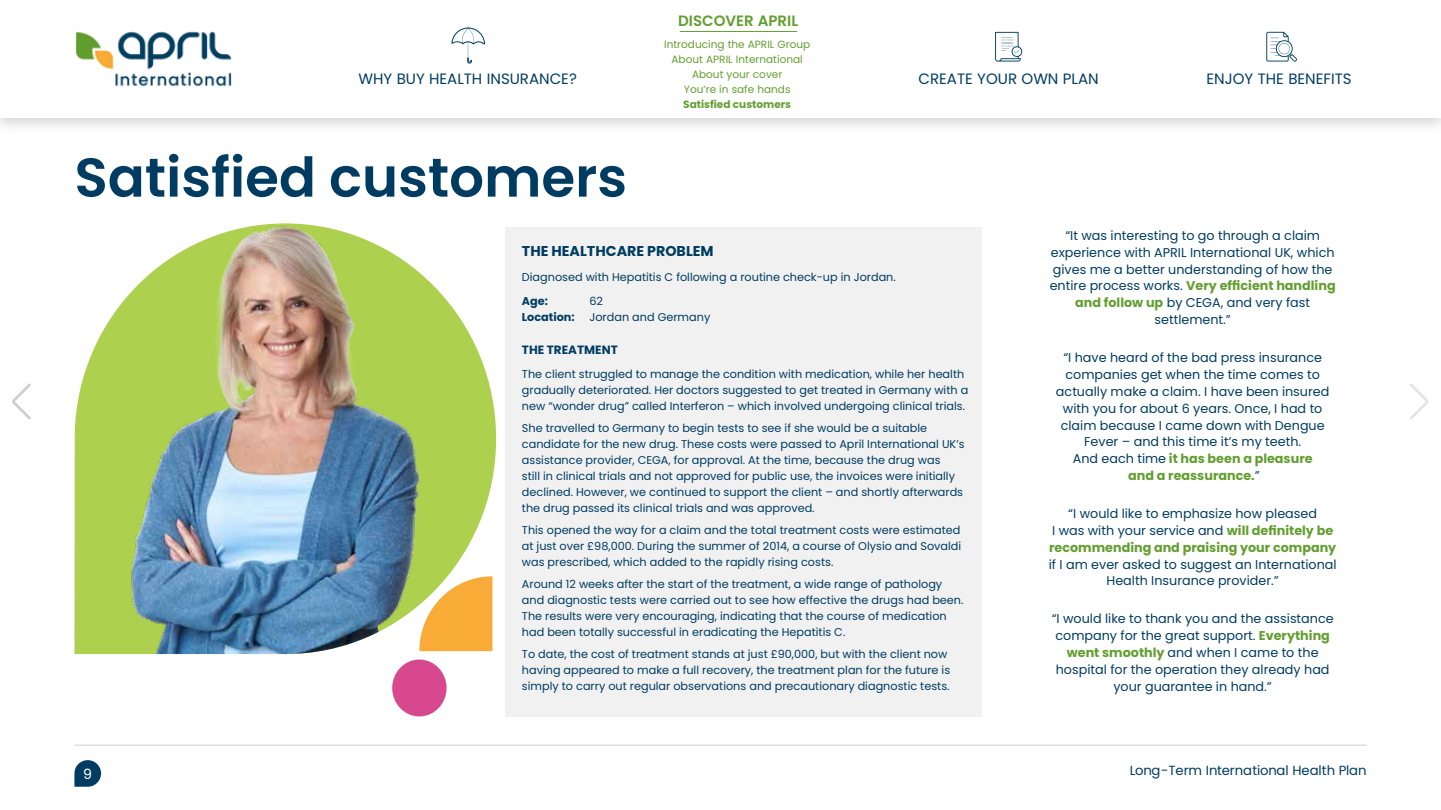
<style>
.page{position:relative;width:1441px;height:810px;background:#fff}
.page>*{position:absolute;margin:0;border:0;box-sizing:border-box;transform-origin:0 0}
.April_Heading__Ubunt{font:600 54.6px "Poppins";color:#003c61}
.Ubuntu_11pt_green{font:15px "Poppins";color:#003c61}
.Ubuntu_11pt_green-2{font:600 15px "Poppins";color:#639e30}
.t1{font:700 14.25px "Poppins";color:#003c61}
.t2{font:14.1px "Poppins";color:#fff}
.t3{font:13.2px "Poppins";color:#003c61}
.t4{font:12.75px/16.8px "Poppins";color:#003c61;text-align:center}
.t5{font:700 12px "Poppins";color:#003c61}
.t6{font:11.25px/15.9px "Poppins";color:#003c61}
.t7{font:700 11.25px "Poppins";color:#003c61}
.Arial_8_5pt_grey_reg{font:10.5px "Poppins";color:#639e30}
.Arial_8_5pt_grey_reg-2{font:700 10.5px "Poppins";color:#639e30}
.s1{font-weight:700;color:#639e30}
</style>
<div class="page">
<div style="left:0;top:0;width:1440px;height:136px;background:#000;opacity:.2"></div>
<div style="left:0;top:0;width:1440px;height:118px;background:#fff"></div>
<svg style="left:451px;top:26px;width:34px;height:38px"></svg>
<svg style="left:995px;top:32px;width:27px;height:30px"></svg>
<svg style="left:1266px;top:32px;width:30px;height:30px"></svg>
<svg style="left:74px;top:760px;width:27px;height:27px"></svg>
<svg style="left:1410px;top:383px;width:18px;height:37px"></svg>
<div style="left:392px;top:660px;width:54px;height:56px;background:#d7488f;border-radius:50%"></div>
<img style="left:74px;top:223px;width:422px;height:431px">
<div style="left:505px;top:227px;width:476px;height:489px;background:#f1f1f1"></div>
<hr style="left:74px;top:745px;width:1292px;height:1px;background:#ccc">
<hr style="left:679px;top:31px;width:118px;height:1px;background:#639e30">
<img style="left:75px;top:31px;width:157px;height:56px">
<svg style="left:12px;top:383px;width:19px;height:37px"></svg>
<p class="Ubuntu_11pt_green-2" style="left:678px;top:12px;width:122px">DISCOVER APRIL</p>
<p class="Arial_8_5pt_grey_reg" style="left:664px;top:38px;width:147px">Introducing the APRIL Group</p>
<p class="Arial_8_5pt_grey_reg" style="left:671px;top:53px;width:133px">About APRIL International</p>
<p class="Arial_8_5pt_grey_reg" style="left:692px;top:68px;width:92px">About your cover</p>
<p class="Arial_8_5pt_grey_reg" style="left:684px;top:83px;width:108px">You’re in safe hands</p>
<p class="Arial_8_5pt_grey_reg-2" style="left:683px;top:98px;width:109px">Satisfied customers</p>
<p class="Ubuntu_11pt_green" style="left:358px;top:71px;width:220px">WHY BUY HEALTH INSURANCE?</p>
<p class="Ubuntu_11pt_green" style="left:918px;top:71px;width:182px">CREATE YOUR OWN PLAN</p>
<p class="Ubuntu_11pt_green" style="left:1206px;top:71px;width:147px">ENJOY THE BENEFITS</p>
<p class="April_Heading__Ubunt" style="left:74px;top:146px;width:554px">Satisfied customers</p>
<p class="t1" style="left:522px;top:243px;width:193px">THE HEALTHCARE PROBLEM</p>
<p class="t6" style="left:522px;top:269px;width:375px">Diagnosed with Hepatitis C following a routine check-up in Jordan.</p>
<p class="t7" style="left:522px;top:295px;width:28px">Age:</p>
<p class="t6" style="left:589px;top:293px;width:15px">62</p>
<p class="t7" style="left:522px;top:311px;width:54px">Location:</p>
<p class="t6" style="left:589px;top:309px;width:122px">Jordan and Germany</p>
<p class="t5" style="left:522px;top:343px;width:97px">THE TREATMENT</p>
<p class="t6" style="left:522px;top:367px;width:448px">The client struggled to manage the condition with medication, while her health gradually deteriorated. Her doctors suggested to get treated in Germany with a new “wonder drug” called Interferon – which involved undergoing clinical trials.</p>
<p class="t6" style="left:522px;top:421px;width:444px">She travelled to Germany to begin tests to see if she would be a suitable candidate for the new drug. These costs were passed to April International UK’s assistance provider, CEGA, for approval. At the time, because the drug was<br>still in clinical trials and not approved for public use, the invoices were initially declined. However, we continued to support the client – and shortly afterwards the drug passed its clinical trials and was approved.</p>
<p class="t6" style="left:522px;top:522px;width:441px;text-align:justify">This opened the way for a claim and the total treatment costs were estimated at just over £98,000. During the summer of 2014, a course of Olysio and Sovaldi was prescribed, which added to the rapidly rising costs.</p>
<p class="t6" style="left:522px;top:576px;width:443px">Around 12 weeks after the start of the treatment, a wide range of pathology and diagnostic tests were carried out to see how effective the drugs had been.<br>The results were very encouraging, indicating that the course of medication had been totally successful in eradicating the Hepatitis C.</p>
<p class="t6" style="left:522px;top:646px;width:430px">To date, the cost of treatment stands at just £90,000, but with the client now having appeared to make a full recovery, the treatment plan for the future is simply to carry out regular observations and precautionary diagnostic tests.</p>
<p class="t4" style="left:1049px;top:227px;width:287px">“It was interesting to go through a claim experience with APRIL International UK, which gives me a better understanding of how the entire process works. <span class="s1">Very efficient handling and follow up</span> by CEGA, and very fast settlement.”</p>
<p class="t4" style="left:1055px;top:349px;width:275px">“I have heard of the bad press insurance companies get when the time comes to actually make a claim. I have been insured with you for about 6 years. Once, I had to claim because I came down with Dengue Fever – and this time it’s my teeth.<br>And each time <span class="s1">it has been a pleasure<br>and a reassurance.</span>”</p>
<p class="t4" style="left:1048px;top:505px;width:289px">“I would like to emphasize how pleased<br>I was with your service and <span class="s1">will definitely be recommending and praising your company </span>if I am ever asked to suggest an International Health Insurance provider.”</p>
<p class="t4" style="left:1051px;top:611px;width:283px">“I would like to thank you and the assistance company for the great support. <span class="s1">Everything went smoothly</span> and when I came to the hospital for the operation they already had your guarantee in hand.”</p>
<p class="t2" style="left:83px;top:766px;width:10px">9</p>
<p class="t3" style="left:1129px;top:763px;width:238px">Long-Term International Health Plan</p>
</div>
